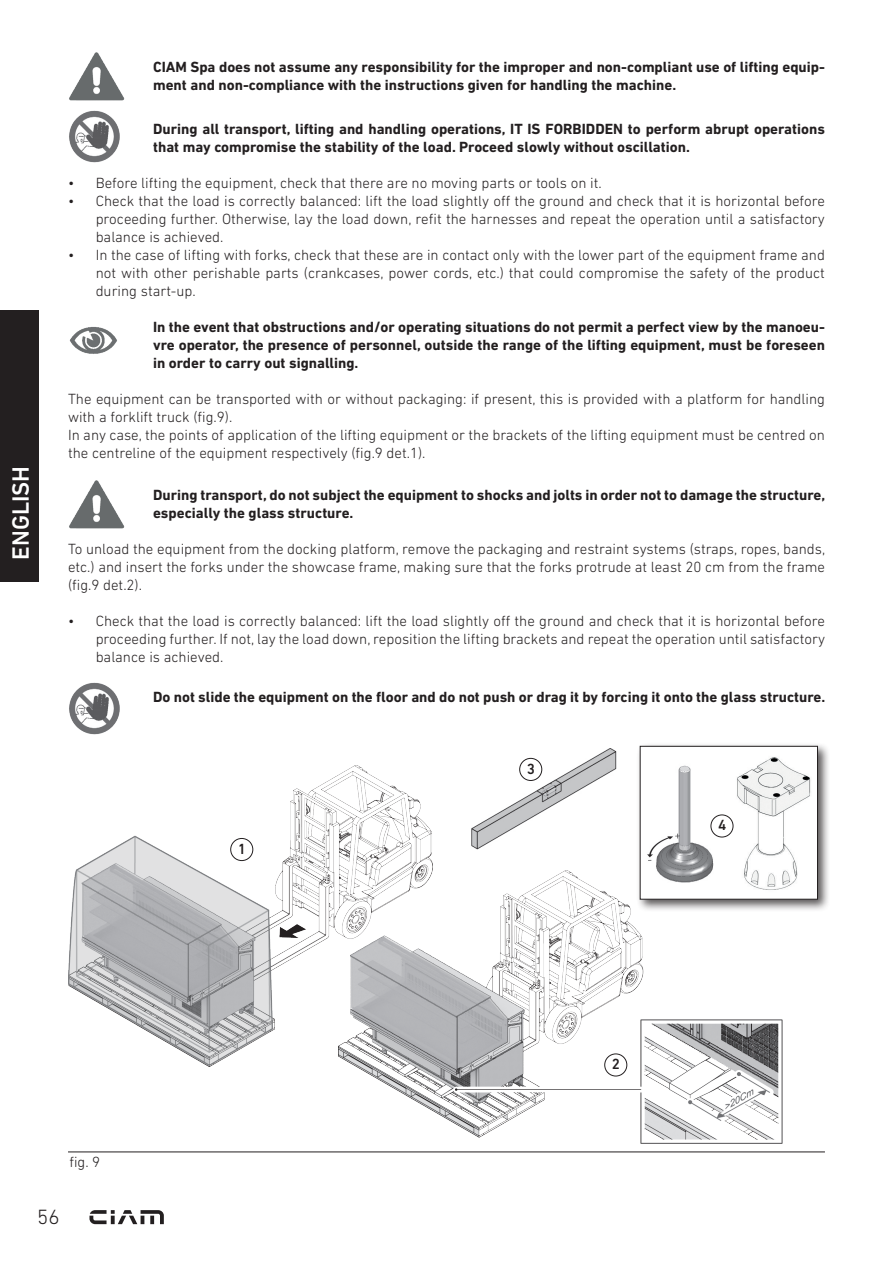
<style>
.page{position:relative;width:893px;height:1263px;background:#fff}
.page>*{position:absolute;margin:0;border:0;box-sizing:border-box;transform-origin:0 0}
.t1{font:500 24px "DIN Next LT Pro";color:#fff}
.t2{font:300 21px "DIN Next LT Pro";color:#231f20}
.t3{font:300 15px/18px "DIN Next LT Pro";color:#231f20;text-align:justify}
.t4{font:700 15px/18px "DIN Next LT Pro";color:#231f20}
.t5{font:500 15px "DIN Next LT Pro";color:#231f20}
</style>
<div class="page">
<svg style="left:89px;top:1210px;width:75px;height:14px"></svg>
<div style="left:0;top:310px;width:38px;height:272px;background:#231f20"></div>
<img style="left:69px;top:52px;width:56px;height:48px">
<img style="left:69px;top:111px;width:51px;height:52px">
<img style="left:69px;top:327px;width:48px;height:27px">
<img style="left:69px;top:480px;width:56px;height:48px">
<img style="left:69px;top:683px;width:51px;height:52px">
<hr style="left:68px;top:1151px;width:757px;height:1px;background:#231f20">
<img style="left:68px;top:765px;width:364px;height:302px">
<img style="left:339px;top:849px;width:444px;height:295px">
<div style="left:636px;top:742px;width:195px;height:170px;background:#231f20;opacity:.75"></div>
<div style="left:640px;top:746px;width:178px;height:153px;background:#fff;border:1px solid #231f20"></div>
<img style="left:470px;top:749px;width:150px;height:103px">
<img style="left:647px;top:765px;width:68px;height:118px">
<img style="left:733px;top:757px;width:78px;height:133px">
<div style="left:604px;top:1053px;width:23px;height:23px;border:1px solid #231f20;border-radius:50%"></div>
<div style="left:230px;top:838px;width:23px;height:23px;border:1px solid #231f20;border-radius:50%"></div>
<div style="left:519px;top:758px;width:23px;height:23px;border:1px solid #231f20;border-radius:50%"></div>
<div style="left:711px;top:814px;width:22px;height:23px;border:1px solid #231f20;border-radius:50%"></div>
<h1 class="t1" style="left:7px;top:560px;width:95px;rotate:-90deg">ENGLISH</h1>
<p class="t4" style="left:153px;top:58px;width:673px">CIAM Spa does not assume any responsibility for the improper and non-compliant use of lifting equip&shy;ment and non-compliance with the instructions given for handling the machine.</p>
<p class="t4" style="left:153px;top:120px;width:673px">During all transport, lifting and handling operations, IT IS FORBIDDEN to perform abrupt operations that may compromise the stability of the load. Proceed slowly without oscillation.</p>
<p class="t3" style="left:68px;top:174px;width:535px">• Before lifting the equipment, check that there are no moving parts or tools on it.</p>
<p class="t3" style="left:96px;top:192px;width:731px;text-indent:-28px">• Check that the load is correctly balanced: lift the load slightly off the ground and check that it is horizontal before proceeding further. Otherwise, lay the load down, refit the harnesses and repeat the operation until a satisfactory balance is achieved.</p>
<p class="t3" style="left:96px;top:246px;width:731px;text-indent:-28px">• In the case of lifting with forks, check that these are in contact only with the lower part of the equipment frame and not with other perishable parts (crankcases, power cords, etc.) that could compromise the safety of the product during start-up.</p>
<p class="t4" style="left:153px;top:318px;width:673px;text-align:justify">In the event that obstructions and/or operating situations do not permit a perfect view by the manoeu&shy;vre operator, the presence of personnel, outside the range of the lifting equipment, must be foreseen in order to carry out signalling.</p>
<p class="t3" style="left:68px;top:390px;width:758px;text-align:left">The equipment can be transported with or without packaging: if present, this is provided with a platform for handling with a forklift truck (fig.9).<br>In any case, the points of application of the lifting equipment or the brackets of the lifting equipment must be centred on the centreline of the equipment respectively (fig.9 det.1).</p>
<p class="t4" style="left:153px;top:486px;width:674px">During transport, do not subject the equipment to shocks and jolts in order not to damage the structure, especially the glass structure.</p>
<p class="t3" style="left:68px;top:539px;width:759px">To unload the equipment from the docking platform, remove the packaging and restraint systems (straps, ropes, bands, etc.) and insert the forks under the showcase frame, making sure that the forks protrude at least 20 cm from the frame (fig.9 det.2).</p>
<p class="t3" style="left:96px;top:611px;width:731px;text-indent:-28px">• Check that the load is correctly balanced: lift the load slightly off the ground and check that it is horizontal before proceeding further. If not, lay the load down, reposition the lifting brackets and repeat the operation until satisfactory balance is achieved.</p>
<p class="t4" style="left:153px;top:688px;width:674px">Do not slide the equipment on the floor and do not push or drag it by forcing it onto the glass structure.</p>
<p class="t5" style="left:238px;top:840px;width:10px">1</p>
<p class="t5" style="left:527px;top:760px;width:10px">3</p>
<p class="t5" style="left:718px;top:817px;width:10px">4</p>
<p class="t3" style="left:69px;top:1153px;width:32px">fig. 9</p>
<h2 class="t2" style="left:37px;top:1205px;width:24px">56</h2>
<p class="t5" style="left:612px;top:1055px;width:10px">2</p>
</div>
